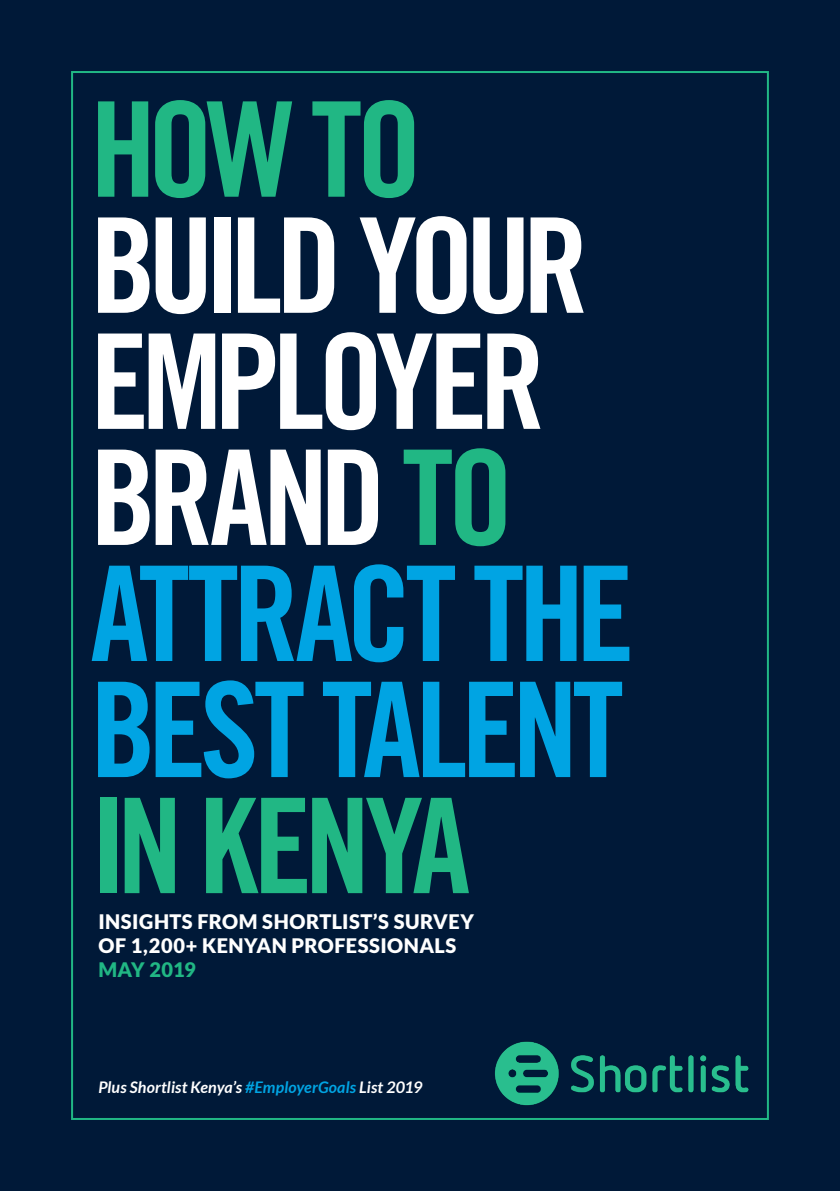
<style>
.page{position:relative;width:840px;height:1191px;background:#fff}
.page>*{position:absolute;margin:0;border:0;box-sizing:border-box;transform-origin:0 0}
.t1{font:132px/116px "Trade Gothic LT Std Bd Cn 20";letter-spacing:-.055em;color:#fff}
.t2{font:132px "Trade Gothic LT Std Bd Cn 20";letter-spacing:-.055em;color:#21b784}
.t3{font:900 20px/24px "Lato";letter-spacing:.025em;color:#fff}
.t4{font:900 20px "Lato";color:#21b784}
.t5{font:italic 700 16px "Lato";letter-spacing:.005em;color:#fff}
.s1{color:#21b784}
.s2{color:#00a4e3}
</style>
<div class="page">
<div style="left:0;top:0;width:839px;height:1191px;background:#001938"></div>
<img style="left:495px;top:1041px;width:254px;height:65px">
<h1 class="t2" style="left:90px;top:69px;width:333px">HOW TO</h1>
<h1 class="t1" style="left:90px;top:207px;width:545px">BUILD YOUR<br>EMPLOYER<br>BRAND <span class="s1">TO<br></span><span class="s2">ATTRACT THE<br>BEST TALENT</span></h1>
<h1 class="t2" style="left:90px;top:766px;width:382px">IN KENYA</h1>
<p class="t3" style="left:98px;top:909px;width:377px">INSIGHTS FROM SHORTLIST’S SURVEY<br>OF 1,200+ KENYAN PROFESSIONALS</p>
<p class="t4" style="left:98px;top:958px;width:99px">MAY 2019</p>
<p class="t5" style="left:98px;top:1077px;width:325px">Plus Shortlist Kenya’s <span class="s2">#EmployerGoals</span> List 2019</p>
</div>
